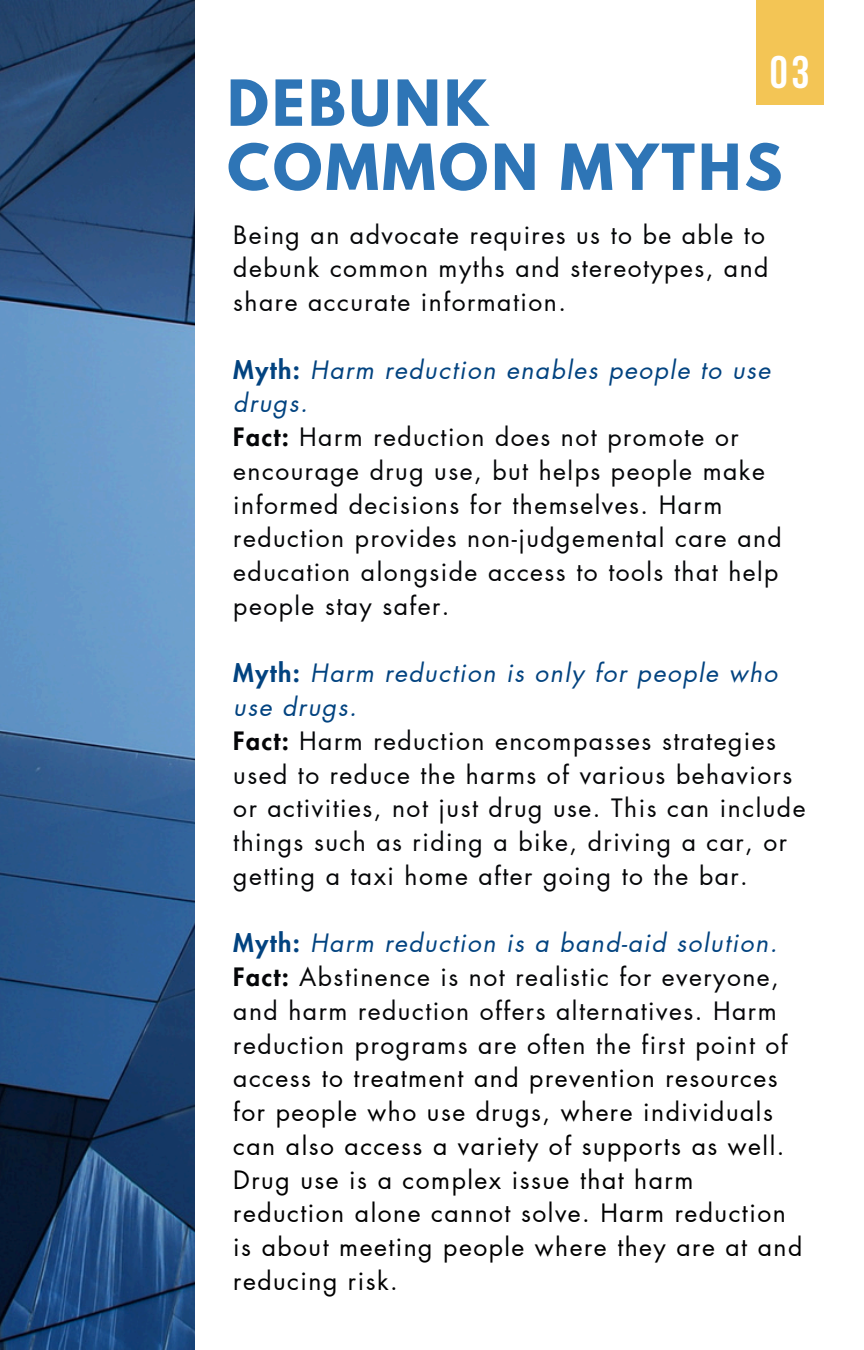
<style>
.page{position:relative;width:864px;height:1350px;background:#fff}
.page>*{position:absolute;margin:0;border:0;box-sizing:border-box;transform-origin:0 0}
.t1{font:700 56.25px/64.1px "League Spartan";letter-spacing:.06em;color:#2e75b6}
.t2{font:700 45.45px "Bebas Neue";color:#fff}
.t3{font:24.75px/33.8px "Futura LT Pro";letter-spacing:.06em;color:#050608}
.t4{font:italic 24.75px/33.8px "Futura LT Pro";letter-spacing:.06em;color:#024380}
.t5{font:24.75px/33.8px "Futura LT Pro";letter-spacing:.06em;color:#000}
.s1{font-weight:800;font-style:normal}
.s2{font-weight:800}
.s3{color:#000}
</style>
<div class="page">
<img style="left:0;top:0;width:194px;height:1350px">
<div style="left:756px;top:0;width:67px;height:105px;background:#f3c555"></div>
<p class="t2" style="left:770px;top:54px;width:41px">03</p>
<p class="t1" style="left:227px;top:78px;width:557px">DEBUNK<br>COMMON MYTHS</p>
<p class="t3" style="left:233px;top:219px;width:537px">Being an advocate requires us to be able to debunk common myths and stereotypes, and share accurate information.</p>
<p class="t4" style="left:233px;top:354px;width:539px"><span class="s1">Myth:</span> Harm reduction enables people to use drugs.</p>
<p class="t3" style="left:233px;top:421px;width:550px"><span class="s2">Fact:</span> Harm reduction does not promote or encourage drug use, but helps people make informed decisions for themselves. Harm reduction provides non-judgemental care and education alongside access to tools that help people stay safer.</p>
<p class="t4" style="left:233px;top:658px;width:546px"><span class="s1">Myth:</span> Harm reduction is only for people who use drugs.</p>
<p class="t3" style="left:233px;top:725px;width:574px"><span class="s2">Fact:</span> Harm reduction encompasses strategies used to reduce the harms of various behaviors or activities, not just drug use. This can include things such as riding a bike, driving a car, or getting a taxi home after going to the bar.</p>
<p class="t4" style="left:233px;top:928px;width:546px"><span class="s1">Myth:</span> Harm reduction is a band-aid solution.</p>
<p class="t3" style="left:233px;top:961px;width:556px"><span class="s2">Fact:</span> Abstinence is not realistic for everyone, and harm reduction offers alternatives. Harm reduction programs are often the first point of acc<span class="s3">ess to treatment and prevention resources for people who use drugs, where individuals can also access a variety of supports as well.</span></p>
<p class="t5" style="left:233px;top:1164px;width:571px">Drug use is a complex issue that harm reduction alone cannot solve. Harm reduction is about meeting people where they are at and reducing risk.</p>
</div>
